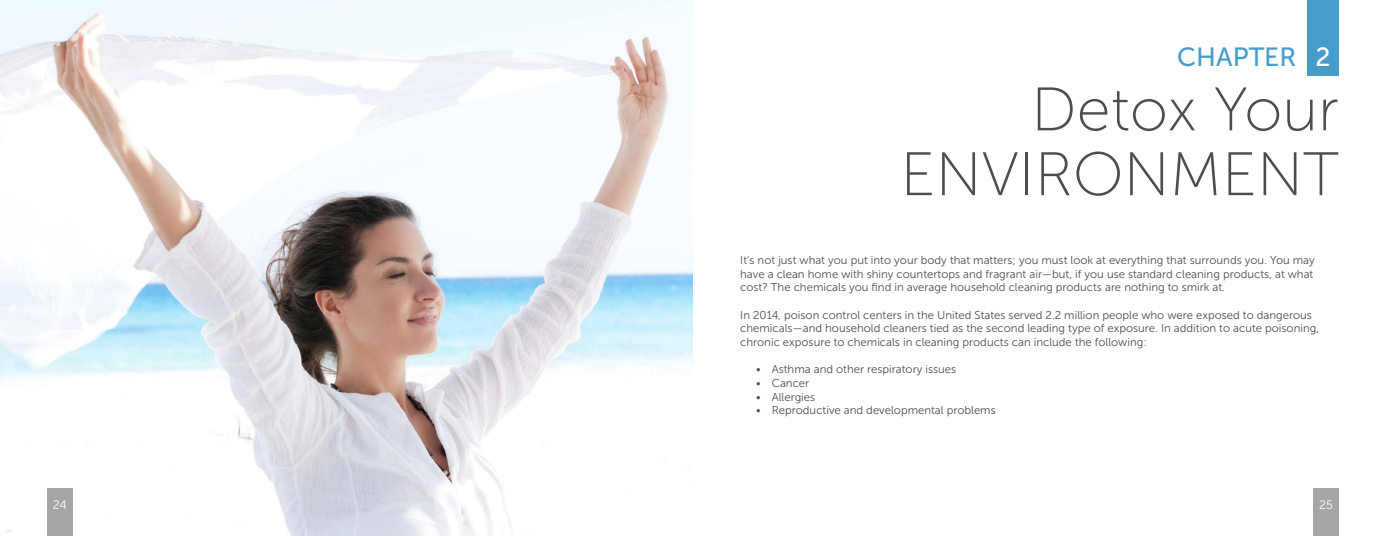
<style>
.page{position:relative;width:1386px;height:536px;background:#fff}
.page>*{position:absolute;margin:0;border:0;box-sizing:border-box;transform-origin:0 0}
.t1{font:61.25px/64.8px "Museo Sans 100";color:#4d4d4f;text-align:right}
.t2{font:26.25px "Museo Sans 500";color:#469dcc}
.t3{font:12.25px "Museo Sans 300";color:#fff}
.t4{font:11.38px/13.7px "Museo Sans 300";color:#4d4d4f}
.s1{color:#fff}
</style>
<div class="page">
<img style="left:0;top:0;width:693px;height:535px">
<div style="left:1314px;top:488px;width:25px;height:48px;background:#a6a6a7"></div>
<div style="left:47px;top:488px;width:25px;height:48px;background:#a6a6a7"></div>
<div style="left:1307px;top:0;width:32px;height:75px;background:#469dcc"></div>
<h2 class="t2" style="left:1177px;top:43px;width:155px">CHAPTER <span class="s1">2</span></h2>
<h1 class="t1" style="left:900px;top:78px;width:440px">Detox Your<br>ENVIRONMENT</h1>
<p class="t4" style="left:740px;top:253px;width:576px">It’s not just what you put into your body that matters; you must look at everything that surrounds you. You may have a clean home with shiny countertops and fragrant air—but, if you use standard cleaning products, at what cost? The chemicals you find in average household cleaning products are nothing to smirk at.</p>
<p class="t4" style="left:740px;top:308px;width:580px">In 2014, poison control centers in the United States served 2.2 million people who were exposed to dangerous chemicals—and household cleaners tied as the second leading type of exposure. In addition to acute poisoning, chronic exposure to chemicals in cleaning products can include the following:</p>
<p class="t4" style="left:756px;top:362px;width:202px">• Asthma and other respiratory issues</p>
<p class="t4" style="left:756px;top:376px;width:55px">• Cancer</p>
<p class="t4" style="left:756px;top:390px;width:61px">• Allergies</p>
<p class="t4" style="left:756px;top:403px;width:241px">• Reproductive and developmental problems</p>
<p class="t3" style="left:53px;top:498px;width:15px">24</p>
<p class="t3" style="left:1319px;top:498px;width:15px">25</p>
</div>
